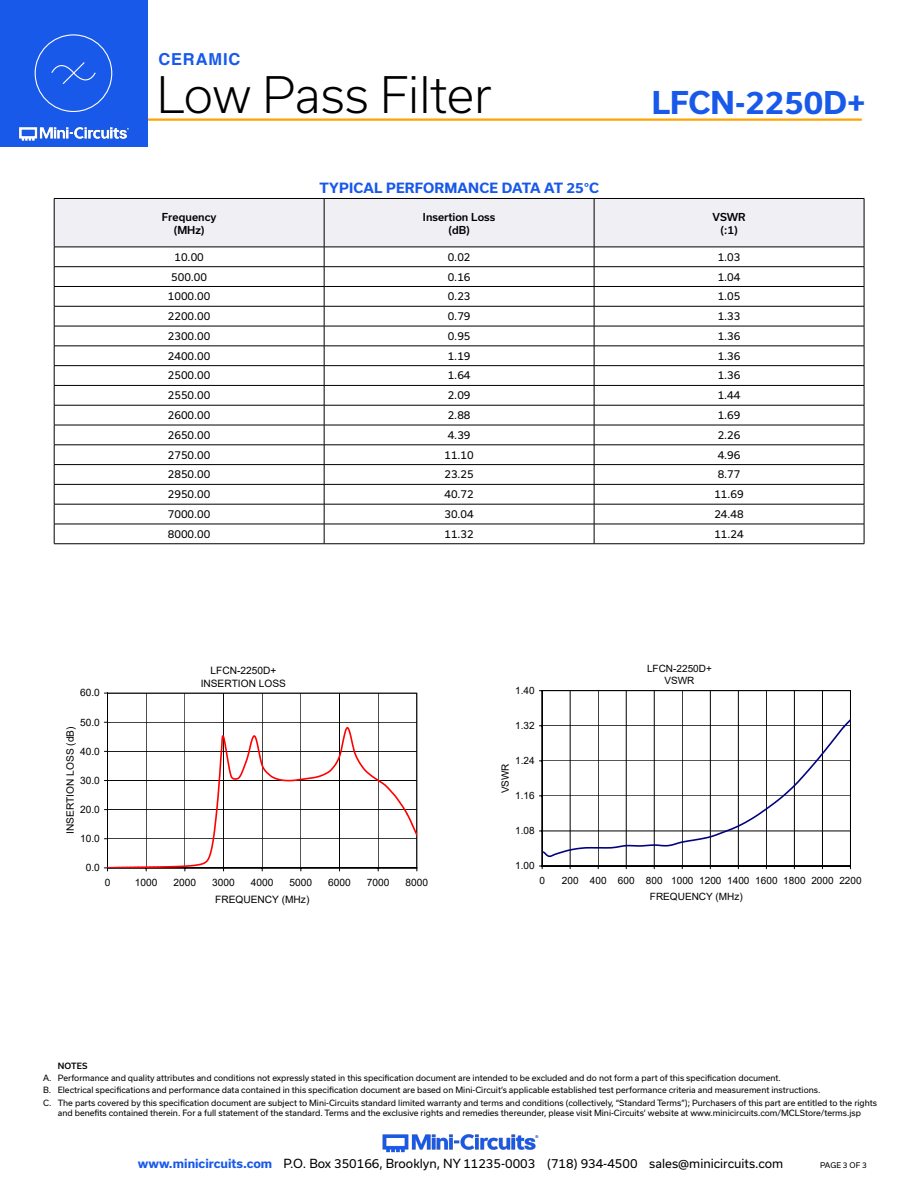
<style>
.page{position:relative;width:918px;height:1188px;background:#fff}
.page>*{position:absolute;margin:0;border:0;box-sizing:border-box;transform-origin:0 0}
.t1{font:300 48px "Usual";color:#000}
.t2{font:700 30px "Usual";color:#1859ea}
.t3{font:700 16.5px "Helvetica";letter-spacing:.05em;color:#1859ea}
.Blue_Headers{font:700 13.5px "Usual";letter-spacing:.015em;color:#1859ea}
.t4{font:12px "Usual";color:#000}
.Table_Body_Center{font:10.5px "Usual";color:#000}
.Table_Header_Center{font:500 10.5px "Usual";color:#000}
.t5{font:10.2px/12.3px "Arial";color:#000;text-align:center}
.t6{font:10.05px/12.1px "Arial";color:#000;text-align:center}
.t7{font:8.25px/12.1px "Usual";color:#000}
.t8{font:500 8.25px "Usual";letter-spacing:.015em;color:#000}
.t9{font:7.5px "Usual";color:#000}
.s1{font-weight:700;color:#1859ea}
</style>
<div class="page">
<img style="left:382px;top:1134px;width:157px;height:19px">
<hr style="left:129px;top:118px;width:733px;height:3px;background:#ffa300">
<div style="left:0;top:0;width:147px;height:147px;background:#1859ea"></div>
<img style="left:19px;top:126px;width:110px;height:15px">
<div style="left:35px;top:34px;width:77px;height:78px;border:1px solid #fff;border-radius:50%"></div>
<svg style="left:51px;top:62px;width:45px;height:22px"></svg>
<svg style="left:54px;top:198px;width:811px;height:346px"></svg>
<hr style="left:54px;top:544px;width:270px;height:1px;background:#000">
<hr style="left:324px;top:544px;width:270px;height:1px;background:#000">
<hr style="left:594px;top:544px;width:270px;height:1px;background:#000">
<hr style="left:417px;top:693px;width:1px;height:175px;background:#000">
<svg style="left:104px;top:693px;width:313px;height:178px"></svg>
<svg style="left:108px;top:726px;width:309px;height:143px"></svg>
<svg style="left:539px;top:691px;width:312px;height:178px"></svg>
<svg style="left:541px;top:719px;width:310px;height:139px"></svg>
<h3 class="t3" style="left:158px;top:49px;width:83px">CERAMIC</h3>
<h1 class="t1" style="left:157px;top:67px;width:336px">Low Pass Filter</h1>
<p class="Table_Header_Center" style="left:162px;top:211px;width:56px">Frequency</p>
<p class="Table_Header_Center" style="left:174px;top:224px;width:33px">(MHz)</p>
<p class="Blue_Headers" style="left:320px;top:180px;width:281px">TYPICAL PERFORMANCE DATA AT 25°C</p>
<p class="Table_Header_Center" style="left:423px;top:211px;width:74px">Insertion Loss</p>
<p class="Table_Header_Center" style="left:448px;top:224px;width:23px">(dB)</p>
<h2 class="t2" style="left:652px;top:86px;width:215px">LFCN-2250D+</h2>
<p class="Table_Header_Center" style="left:712px;top:211px;width:35px">VSWR</p>
<p class="Table_Header_Center" style="left:720px;top:224px;width:19px">(:1)</p>
<p class="t5" style="left:80px;top:687px;width:21px">60.0</p>
<p class="t5" style="left:80px;top:716px;width:21px">50.0</p>
<p class="t5" style="left:64px;top:834px;width:109px;rotate:-90deg">INSERTION LOSS (dB)</p>
<p class="t5" style="left:80px;top:745px;width:21px">40.0</p>
<p class="t5" style="left:80px;top:774px;width:21px">30.0</p>
<p class="t5" style="left:80px;top:803px;width:21px">20.0</p>
<p class="t5" style="left:80px;top:832px;width:21px">10.0</p>
<p class="t5" style="left:86px;top:861px;width:16px">0.0</p>
<p class="Table_Body_Center" style="left:174px;top:251px;width:31px">10.00</p>
<p class="Table_Body_Center" style="left:448px;top:251px;width:24px">0.02</p>
<p class="Table_Body_Center" style="left:718px;top:251px;width:24px">1.03</p>
<p class="Table_Body_Center" style="left:171px;top:271px;width:37px">500.00</p>
<p class="Table_Body_Center" style="left:448px;top:271px;width:24px">0.16</p>
<p class="Table_Body_Center" style="left:718px;top:271px;width:24px">1.04</p>
<p class="Table_Body_Center" style="left:168px;top:290px;width:44px">1000.00</p>
<p class="Table_Body_Center" style="left:448px;top:290px;width:24px">0.23</p>
<p class="Table_Body_Center" style="left:718px;top:290px;width:24px">1.05</p>
<p class="Table_Body_Center" style="left:168px;top:310px;width:44px">2200.00</p>
<p class="Table_Body_Center" style="left:448px;top:310px;width:24px">0.79</p>
<p class="Table_Body_Center" style="left:718px;top:310px;width:24px">1.33</p>
<p class="Table_Body_Center" style="left:168px;top:330px;width:44px">2300.00</p>
<p class="Table_Body_Center" style="left:448px;top:330px;width:24px">0.95</p>
<p class="Table_Body_Center" style="left:718px;top:330px;width:24px">1.36</p>
<p class="Table_Body_Center" style="left:168px;top:350px;width:44px">2400.00</p>
<p class="Table_Body_Center" style="left:448px;top:350px;width:24px">1.19</p>
<p class="Table_Body_Center" style="left:718px;top:350px;width:24px">1.36</p>
<p class="Table_Body_Center" style="left:168px;top:369px;width:44px">2500.00</p>
<p class="Table_Body_Center" style="left:448px;top:369px;width:24px">1.64</p>
<p class="Table_Body_Center" style="left:718px;top:369px;width:24px">1.36</p>
<p class="Table_Body_Center" style="left:168px;top:389px;width:44px">2550.00</p>
<p class="Table_Body_Center" style="left:448px;top:389px;width:24px">2.09</p>
<p class="Table_Body_Center" style="left:718px;top:389px;width:24px">1.44</p>
<p class="Table_Body_Center" style="left:168px;top:409px;width:44px">2600.00</p>
<p class="Table_Body_Center" style="left:448px;top:409px;width:24px">2.88</p>
<p class="Table_Body_Center" style="left:718px;top:409px;width:24px">1.69</p>
<p class="Table_Body_Center" style="left:168px;top:429px;width:44px">2650.00</p>
<p class="Table_Body_Center" style="left:448px;top:429px;width:24px">4.39</p>
<p class="Table_Body_Center" style="left:718px;top:429px;width:24px">2.26</p>
<p class="Table_Body_Center" style="left:168px;top:449px;width:44px">2750.00</p>
<p class="Table_Body_Center" style="left:444px;top:449px;width:31px">11.10</p>
<p class="Table_Body_Center" style="left:718px;top:449px;width:24px">4.96</p>
<p class="Table_Body_Center" style="left:168px;top:468px;width:44px">2850.00</p>
<p class="Table_Body_Center" style="left:444px;top:468px;width:31px">23.25</p>
<p class="Table_Body_Center" style="left:718px;top:468px;width:24px">8.77</p>
<p class="Table_Body_Center" style="left:168px;top:488px;width:44px">2950.00</p>
<p class="Table_Body_Center" style="left:444px;top:488px;width:31px">40.72</p>
<p class="Table_Body_Center" style="left:714px;top:488px;width:31px">11.69</p>
<p class="Table_Body_Center" style="left:168px;top:508px;width:44px">7000.00</p>
<p class="Table_Body_Center" style="left:444px;top:508px;width:31px">30.04</p>
<p class="Table_Body_Center" style="left:714px;top:508px;width:31px">24.48</p>
<p class="Table_Body_Center" style="left:168px;top:528px;width:44px">8000.00</p>
<p class="Table_Body_Center" style="left:444px;top:528px;width:31px">11.32</p>
<p class="Table_Body_Center" style="left:714px;top:528px;width:31px">11.24</p>
<p class="t5" style="left:201px;top:665px;width:87px">LFCN-2250D+<br>INSERTION LOSS</p>
<p class="t6" style="left:515px;top:684px;width:21px">1.40</p>
<p class="t6" style="left:515px;top:719px;width:21px">1.32</p>
<p class="t6" style="left:515px;top:755px;width:21px">1.24</p>
<p class="t6" style="left:499px;top:793px;width:32px;rotate:-90deg">VSWR</p>
<p class="t6" style="left:515px;top:790px;width:21px">1.16</p>
<p class="t6" style="left:515px;top:825px;width:21px">1.08</p>
<p class="t6" style="left:515px;top:860px;width:21px">1.00</p>
<p class="t6" style="left:647px;top:663px;width:66px">LFCN-2250D+<br>VSWR</p>
<p class="t5" style="left:105px;top:876px;width:7px">0</p>
<p class="t5" style="left:135px;top:876px;width:24px">1000</p>
<p class="t5" style="left:174px;top:876px;width:24px">2000</p>
<p class="t5" style="left:212px;top:876px;width:24px">3000</p>
<p class="t5" style="left:251px;top:876px;width:24px">4000</p>
<p class="t5" style="left:290px;top:876px;width:24px">5000</p>
<p class="t5" style="left:328px;top:876px;width:24px">6000</p>
<p class="t5" style="left:367px;top:876px;width:24px">7000</p>
<p class="t5" style="left:406px;top:876px;width:24px">8000</p>
<p class="t5" style="left:215px;top:893px;width:96px">FREQUENCY (MHz)</p>
<p class="t6" style="left:539px;top:874px;width:7px">0</p>
<p class="t6" style="left:650px;top:872px;width:213px;line-height:16.5px;text-align:left;text-indent:-88px">200 400 600 800 1000 1200 1400 1600 1800 2000 2200<br>FREQUENCY (MHz)</p>
<p class="t8" style="left:58px;top:1061px;width:31px">NOTES</p>
<p class="t7" style="left:43px;top:1072px;width:835px">A. Performance and quality attributes and conditions not expressly stated in this specification document are intended to be excluded and do not form a part of this specification document.<br>B. Electrical specifications and performance data contained in this specification document are based on Mini-Circuit’s applicable established test performance criteria and measurement instructions.<br>C. The parts covered by this specification document are subject to Mini-Circuits standard limited warranty and terms and conditions (collectively, “Standard Terms”); Purchasers of this part are entitled to the rights</p>
<p class="t7" style="left:58px;top:1106px;width:805px">and benefits contained therein. For a full statement of the standard. Terms and the exclusive rights and remedies thereunder, please visit Mini-Circuits’ website at www.minicircuits.com/MCLStore/terms.jsp</p>
<h3 class="t4" style="left:138px;top:1157px;width:647px"><span class="s1">www.minicircuits.com</span> P.O. Box 350166, Brooklyn, NY 11235-0003 (718) 934-4500 sales@minicircuits.com</h3>
<p class="t9" style="left:820px;top:1161px;width:48px">PAGE 3 OF 3</p>
</div>
